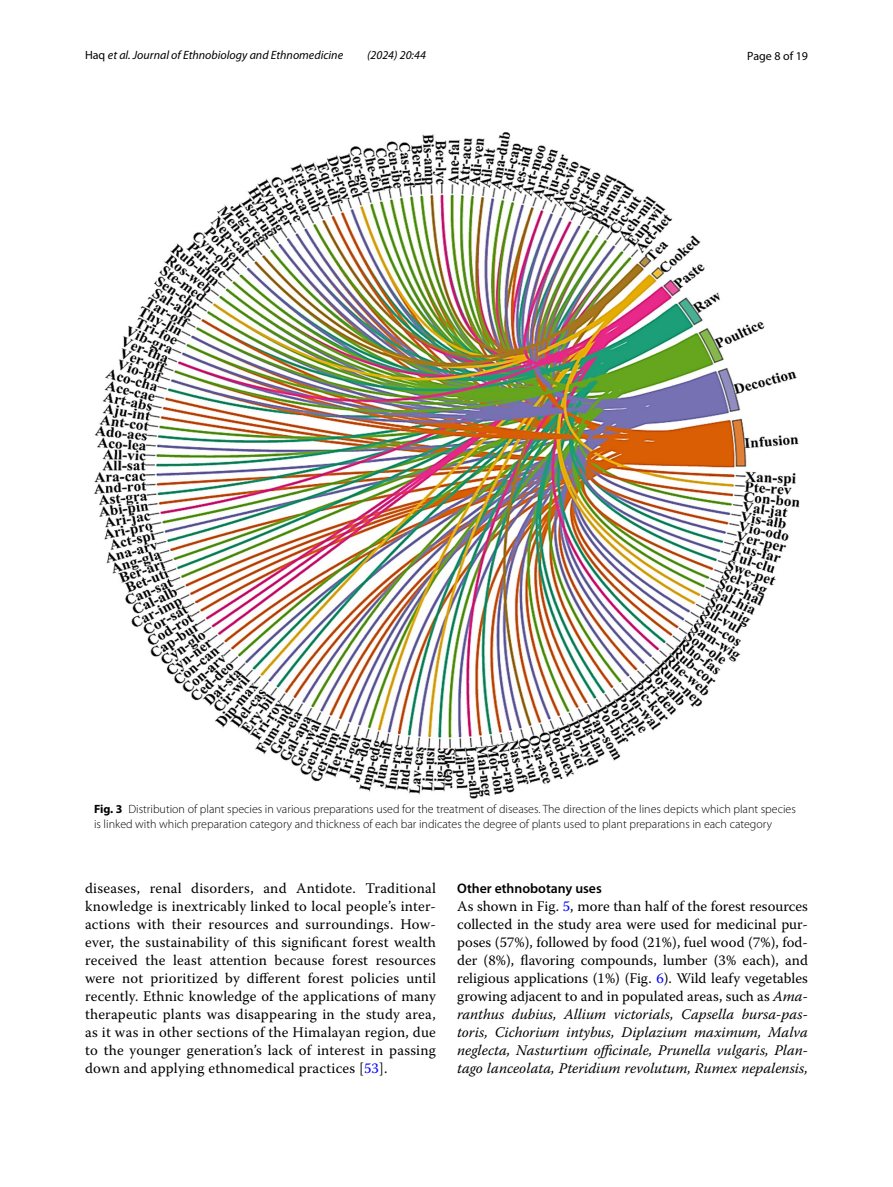
<style>
.page{position:relative;width:893px;height:1187px;background:#fff}
.page>*{position:absolute;margin:0;border:0;box-sizing:border-box;transform-origin:0 0}
.t1{font:14.7px/18px "Warnock Pro";letter-spacing:.01em;color:#000;text-align:justify}
.t2{font:600 13.8px "Myriad Pro";color:#000}
.t3{font:300 12px/15px "Myriad Pro";color:#000}
.t4{font:italic 12px "Myriad Pro";color:#000}
.t5{font:12px "Myriad Pro";color:#000}
.s1{font-style:normal}
.s2{font-weight:700}
.s3{color:#00f}
.s4{font-style:italic}
</style>
<div class="page">
<img style="left:94px;top:133px;width:705px;height:665px">
<p class="t4" style="left:85px;top:48px;width:260px"><span class="s1">Haq</span> et al. Journal of Ethnobiology and Ethnomedicine</p>
<p class="t4" style="left:367px;top:48px;width:60px">(2024) 20:44</p>
<p class="t5" style="left:747px;top:48px;width:62px">Page 8 of 19</p>
<p class="t3" style="left:94px;top:801px;width:703px"><span class="s2">Fig. 3</span> Distribution of plant species in various preparations used for the treatment of diseases. The direction of the lines depicts which plant species is linked with which preparation category and thickness of each bar indicates the degree of plants used to plant preparations in each category</p>
<p class="t1" style="left:85px;top:878px;width:352px">diseases, renal disorders, and Antidote. Traditional knowledge is inextricably linked to local people’s inter&shy;actions with their resources and surroundings. How&shy;ever, the sustainability of this significant forest wealth received the least attention because forest resources were not prioritized by different forest policies until recently. Ethnic knowledge of the applications of many therapeutic plants was disappearing in the study area, as it was in other sections of the Himalayan region, due to the younger generation’s lack of interest in passing down and applying ethnomedical practices [<span class="s3">53</span>].</p>
<p class="t2" style="left:457px;top:879px;width:146px">Other ethnobotany uses</p>
<p class="t1" style="left:457px;top:896px;width:352px">As shown in Fig. <span class="s3">5</span>, more than half of the forest resources collected in the study area were used for medicinal pur&shy;poses (57%), followed by food (21%), fuel wood (7%), fod&shy;der (8%), flavoring compounds, lumber (3% each), and religious applications (1%) (Fig. <span class="s3">6</span>). Wild leafy vegetables growing adjacent to and in populated areas, such as <span class="s4">Ama&shy;ranthus dubius, Allium victorials, Capsella bursa-pas&shy;toris, Cichorium intybus, Diplazium maximum, Malva neglecta, Nasturtium officinale, Prunella vulgaris, Plan&shy;tago lanceolata, Pteridium revolutum, Rumex nepalensis,</span></p>
</div>
